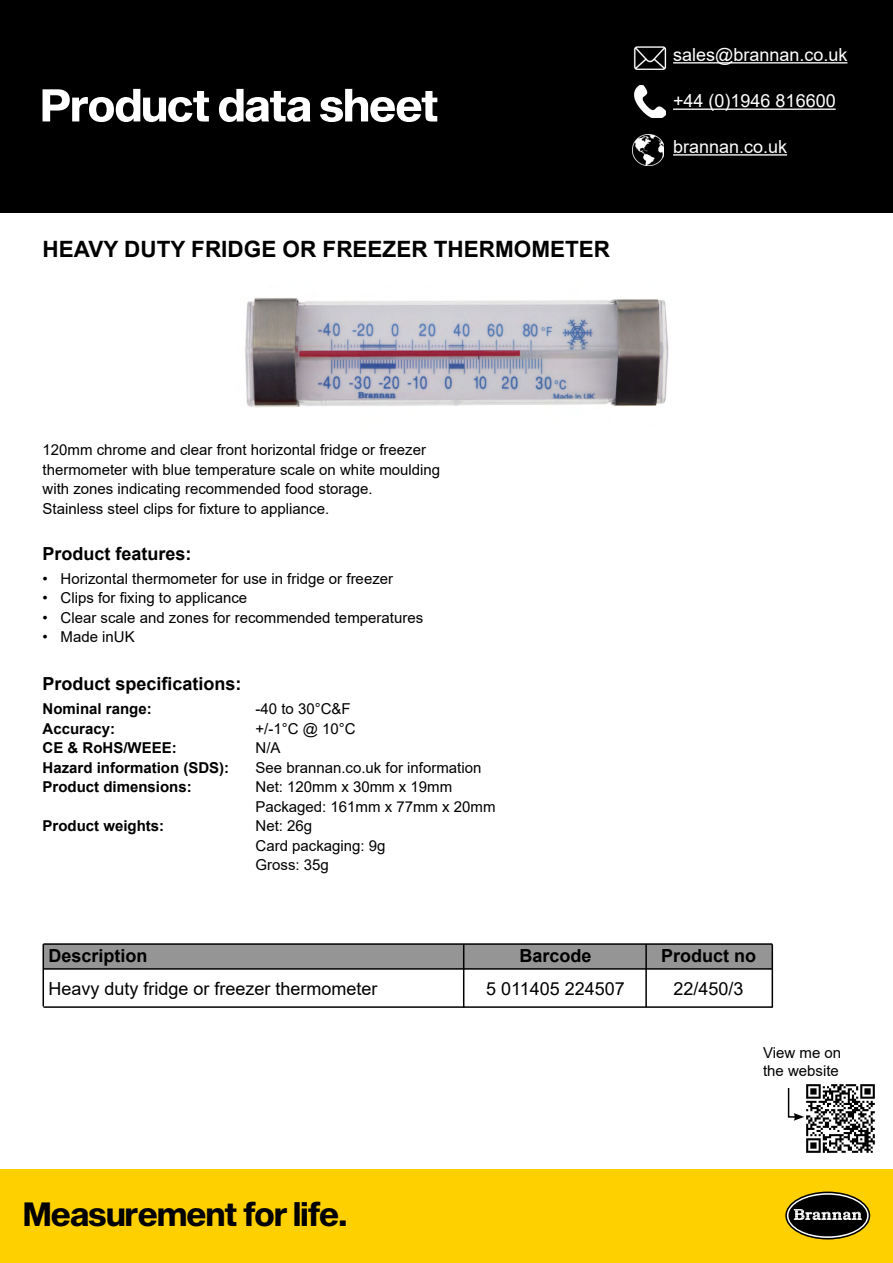
<style>
.page{position:relative;width:893px;height:1263px;background:#fff}
.page>*{position:absolute;margin:0;border:0;box-sizing:border-box;transform-origin:0 0}
.t1{font:33px "Sequel Sans Bold Disp";color:#000}
.t2{font:700 22.5px "Arial";color:#000}
.t3{font:700 18px "Arial";color:#000}
.t4{font:18px "Arial";color:#000}
.t5{font:18px "Arial";color:#fff}
.t6{font:15px/19.5px "Arial";color:#000}
.t7{font:700 15px "Arial";color:#000}
</style>
<div class="page">
<div style="left:0;top:0;width:893px;height:213px;background:#000"></div>
<div style="left:0;top:1169px;width:893px;height:94px;background:#ffd000"></div>
<svg style="left:786px;top:1192px;width:83px;height:47px"></svg>
<div style="left:785px;top:1191px;width:85px;height:48px;border:2px solid #000;border-radius:50%"></div>
<div style="left:788px;top:1195px;width:79px;height:41px;background:#000;border-radius:50%"></div>
<svg style="left:794px;top:1209px;width:68px;height:11px"></svg>
<img style="left:633px;top:47px;width:34px;height:22px">
<hr style="left:673px;top:62px;width:174px;height:2px;background:#fff">
<img style="left:635px;top:86px;width:30px;height:32px">
<hr style="left:673px;top:109px;width:163px;height:1px;background:#fff">
<img style="left:633px;top:134px;width:31px;height:32px">
<hr style="left:673px;top:154px;width:114px;height:2px;background:#fff">
<svg style="left:43px;top:89px;width:394px;height:33px"></svg>
<div style="left:43px;top:944px;width:729px;height:25px;background:#959595"></div>
<hr style="left:43px;top:943px;width:729px;height:2px;background:#000">
<hr style="left:43px;top:968px;width:729px;height:2px;background:#000">
<hr style="left:43px;top:1006px;width:729px;height:2px;background:#000">
<hr style="left:43px;top:944px;width:1px;height:62px;background:#000">
<hr style="left:463px;top:944px;width:1px;height:63px;background:#000">
<hr style="left:645px;top:944px;width:2px;height:63px;background:#000">
<hr style="left:772px;top:944px;width:1px;height:63px;background:#000">
<img style="left:806px;top:1084px;width:69px;height:69px">
<svg style="left:787px;top:1088px;width:17px;height:33px"></svg>
<img style="left:245px;top:298px;width:424px;height:110px">
<h2 class="t2" style="left:43px;top:233px;width:569px">HEAVY DUTY FRIDGE OR FREEZER THERMOMETER</h2>
<p class="t5" style="left:673px;top:42px;width:176px">sales@brannan.co.uk</p>
<p class="t5" style="left:673px;top:89px;width:164px">+44 (0)1946 816600</p>
<p class="t5" style="left:673px;top:134px;width:116px">brannan.co.uk</p>
<p class="t6" style="left:43px;top:440px;width:399px">120mm chrome and clear front horizontal fridge or freezer thermometer with blue temperature scale on white moulding with zones indicating recommended food storage.<br>Stainless steel clips for fixture to appliance.</p>
<p class="t3" style="left:43px;top:540px;width:151px">Product features:</p>
<p class="t6" style="left:43px;top:568px;width:352px">• Horizontal thermometer for use in fridge or freezer</p>
<p class="t6" style="left:43px;top:588px;width:206px">• Clips for fixing to applicance</p>
<p class="t6" style="left:43px;top:607px;width:382px">• Clear scale and zones for recommended temperatures</p>
<p class="t6" style="left:43px;top:627px;width:94px">• Made inUK</p>
<p class="t3" style="left:43px;top:671px;width:201px">Product specifications:</p>
<p class="t7" style="left:43px;top:698px;width:111px">Nominal range:</p>
<p class="t6" style="left:256px;top:699px;width:97px">-40 to 30°C&amp;F</p>
<p class="t7" style="left:43px;top:718px;width:74px">Accuracy:</p>
<p class="t6" style="left:256px;top:718px;width:102px">+/-1°C @ 10°C</p>
<p class="t7" style="left:43px;top:737px;width:136px">CE &amp; RoHS/WEEE:</p>
<p class="t6" style="left:256px;top:738px;width:27px">N/A</p>
<p class="t7" style="left:43px;top:757px;width:188px">Hazard information (SDS):</p>
<p class="t6" style="left:256px;top:757px;width:227px">See brannan.co.uk for information</p>
<p class="t7" style="left:43px;top:776px;width:151px">Product dimensions:</p>
<p class="t6" style="left:256px;top:777px;width:242px">Net: 120mm x 30mm x 19mm<br>Packaged: 161mm x 77mm x 20mm</p>
<p class="t7" style="left:43px;top:815px;width:123px">Product weights:</p>
<p class="t6" style="left:256px;top:816px;width:132px">Net: 26g<br>Card packaging: 9g<br>Gross: 35g</p>
<p class="t3" style="left:48px;top:942px;width:101px">Description</p>
<p class="t3" style="left:519px;top:942px;width:74px">Barcode</p>
<p class="t3" style="left:661px;top:942px;width:97px">Product no</p>
<p class="t4" style="left:48px;top:976px;width:331px">Heavy duty fridge or freezer thermometer</p>
<p class="t4" style="left:486px;top:976px;width:140px">5 011405 224507</p>
<p class="t4" style="left:673px;top:976px;width:72px">22/450/3</p>
<h1 class="t1" style="left:24px;top:1191px;width:325px">Measurement for life.</h1>
<p class="t6" style="left:763px;top:1044px;width:80px;line-height:18px">View me on the website</p>
</div>
